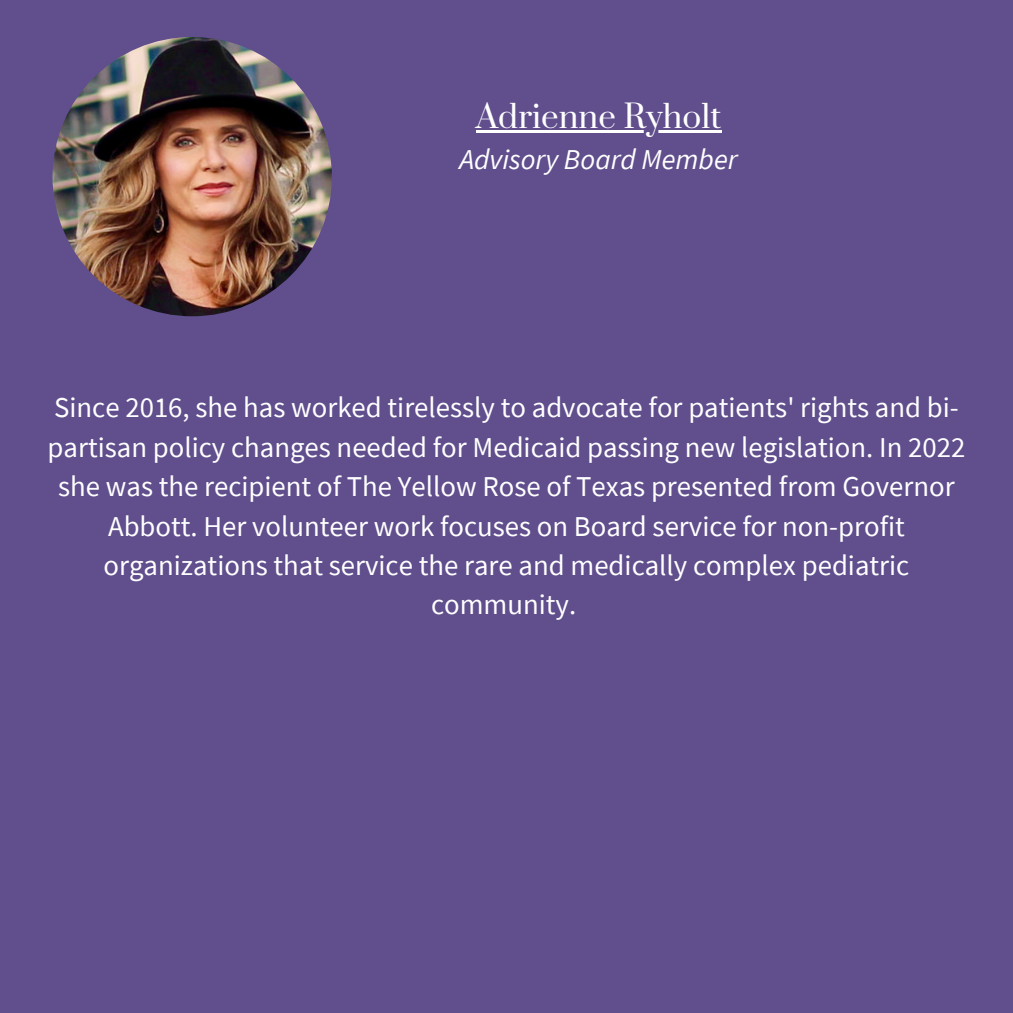
<style>
.page{position:relative;width:1013px;height:1013px;background:#fff}
.page>*{position:absolute;margin:0;border:0;box-sizing:border-box;transform-origin:0 0}
.t1{font:31.25px "Prata";color:#fff}
.t2{font:28.75px/39.4px "Source Sans Pro";color:#fff;text-align:center}
.t3{font:italic 28.75px "Source Sans Pro";color:#fff}
</style>
<div class="page">
<div style="left:0;top:0;width:1012px;height:1012px;background:#604e8d"></div>
<img style="left:53px;top:37px;width:279px;height:279px;border-radius:50%">
<hr style="left:476px;top:130px;width:245px;height:3px;background:#fff">
<p class="t1" style="left:476px;top:97px;width:247px">Adrienne Ryholt</p>
<p class="t3" style="left:459px;top:141px;width:280px">Advisory Board Member</p>
<p class="t2" style="left:48px;top:387px;width:919px">Since 2016, she has worked tirelessly to advocate for patients' rights and bi&shy;partisan policy changes needed for Medicaid passing new legislation. In 2022 she was the recipient of The Yellow Rose of Texas presented from Governor Abbott. Her volunteer work focuses on Board service for non-profit organizations that service the rare and medically complex pediatric community.</p>
</div>
